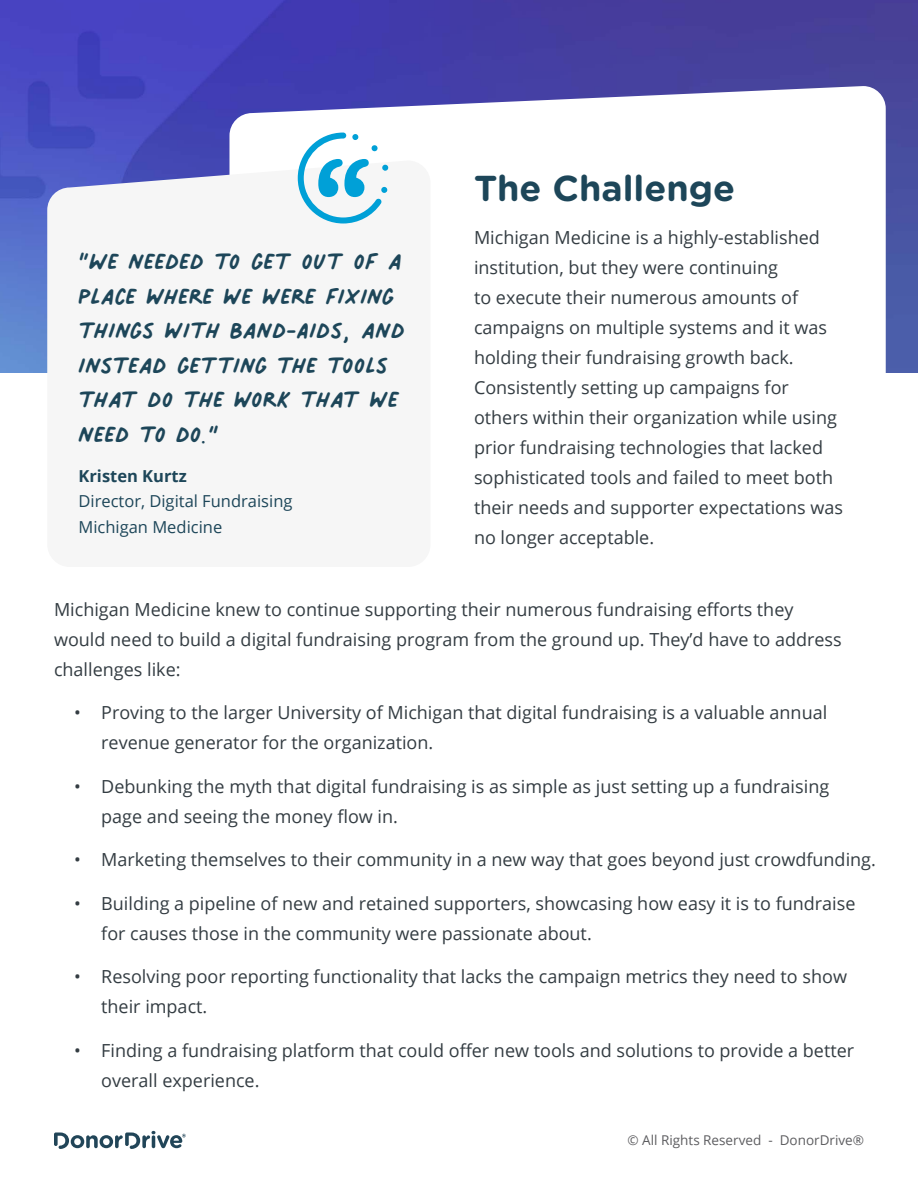
<style>
.page{position:relative;width:918px;height:1188px;background:#fff}
.page>*{position:absolute;margin:0;border:0;box-sizing:border-box;transform-origin:0 0}
.t1{font:48px/34.5px "Palmer Lake Print";color:#1d4659}
.t2{font:700 36px "Gotham Rounded";color:#1d4659}
.t3{font:18px/30px "Open Sans";color:#333c42}
.t4{font:16.5px/25.5px "Open Sans";color:#1d4659}
.t5{font:700 16.5px "Open Sans";color:#1d4659}
.t6{font:13.5px "Open Sans";color:#5d5d60}
</style>
<div class="page">
<img style="left:0;top:0;width:918px;height:373px">
<svg style="left:229px;top:86px;width:657px;height:287px"></svg>
<div style="left:47px;top:160px;width:384px;height:213px;background:#f6f6f6"></div>
<svg style="left:298px;top:133px;width:91px;height:91px"></svg>
<svg style="left:54px;top:1131px;width:132px;height:18px"></svg>
<h1 class="t1" style="left:79px;top:244px;width:328px">“We needed to get out of a place where we were fixing things with Band-Aids, and instead getting the tools that do the work that we need to do.”</h1>
<p class="t5" style="left:79px;top:464px;width:110px">Kristen Kurtz</p>
<p class="t4" style="left:79px;top:488px;width:215px">Director, Digital Fundraising<br>Michigan Medicine</p>
<h2 class="t2" style="left:474px;top:161px;width:263px">The Challenge</h2>
<p class="t3" style="left:474px;top:222px;width:371px">Michigan Medicine is a highly-established institution, but they were continuing<br>to execute their numerous amounts of campaigns on multiple systems and it was holding their fundraising growth back.<br>Consistently setting up campaigns for others within their organization while using prior fundraising technologies that lacked sophisticated tools and failed to meet both their needs and supporter expectations was no longer acceptable.</p>
<p class="t3" style="left:54px;top:594px;width:789px">Michigan Medicine knew to continue supporting their numerous fundraising efforts they would need to build a digital fundraising program from the ground up. They’d have to address challenges like:</p>
<p class="t3" style="left:101px;top:697px;width:728px;text-indent:-27px">• Proving to the larger University of Michigan that digital fundraising is a valuable annual revenue generator for the organization.</p>
<p class="t3" style="left:101px;top:771px;width:730px;text-indent:-27px">• Debunking the myth that digital fundraising is as simple as just setting up a fundraising page and seeing the money flow in.</p>
<p class="t3" style="left:74px;top:844px;width:803px">• Marketing themselves to their community in a new way that goes beyond just crowdfunding.</p>
<p class="t3" style="left:101px;top:888px;width:756px;text-indent:-27px">• Building a pipeline of new and retained supporters, showcasing how easy it is to fundraise for causes those in the community were passionate about.</p>
<p class="t3" style="left:101px;top:961px;width:747px;text-indent:-27px">• Resolving poor reporting functionality that lacks the campaign metrics they need to show their impact.</p>
<p class="t3" style="left:101px;top:1035px;width:754px;text-indent:-27px">• Finding a fundraising platform that could offer new tools and solutions to provide a better overall experience.</p>
<p class="t6" style="left:628px;top:1131px;width:238px">© All Rights Reserved - DonorDrive®</p>
</div>
